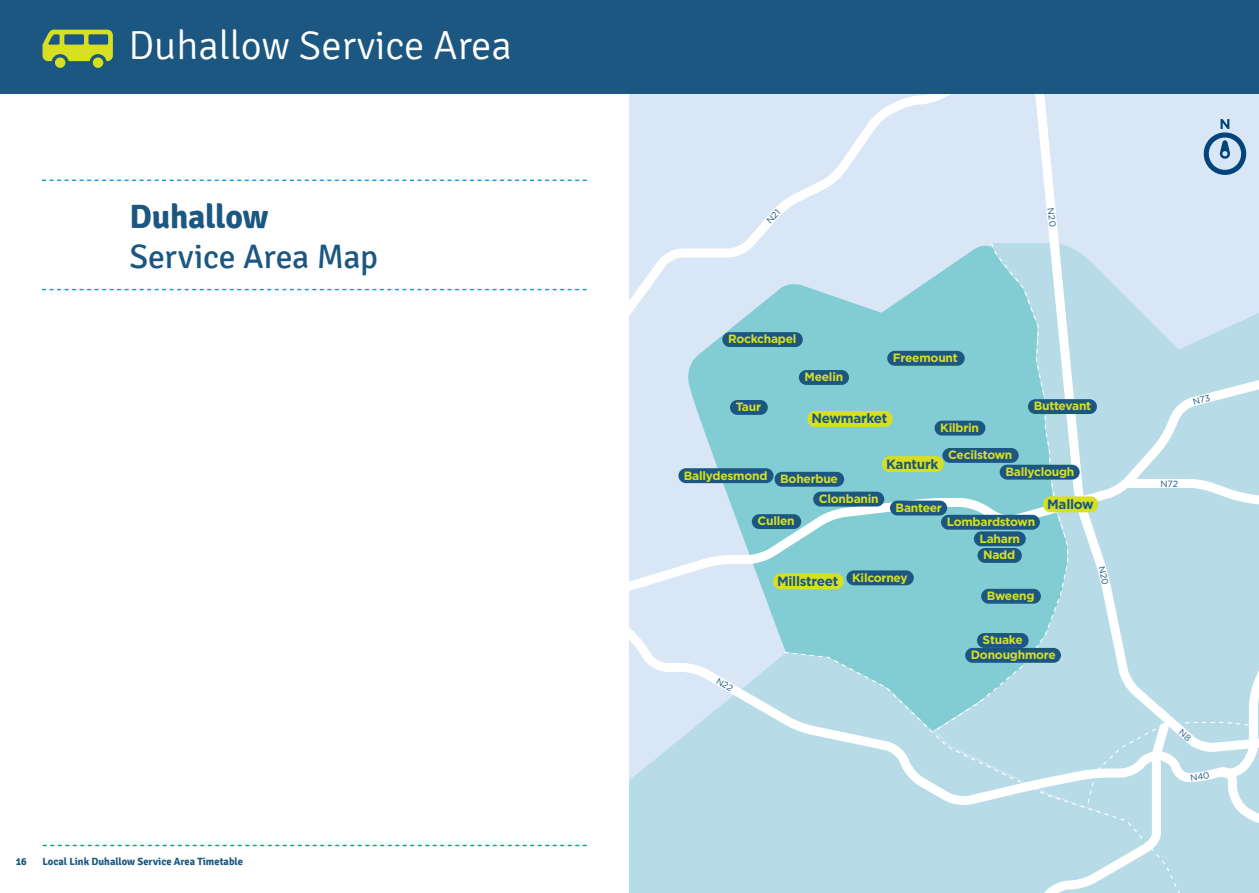
<style>
.page{position:relative;width:1259px;height:893px;background:#fff}
.page>*{position:absolute;margin:0;border:0;box-sizing:border-box;transform-origin:0 0}
.t1{font:300 40.5px "Signika";color:#fff}
.t2{font:33.75px "Signika";letter-spacing:-.01em;color:#1c5782}
.t3{font:700 33.75px "Signika";letter-spacing:-.01em;color:#1c5782}
.t4{font:700 13.5px "Gotham";letter-spacing:-.02em;color:#1c5782}
.t5{font:700 12px "Gotham";letter-spacing:-.02em;color:#d7df23}
.t6{font:700 10.5px "Signika";color:#1c5782}
.t7{font:9px "Gotham";color:#1c5782}
</style>
<div class="page">
<div style="left:0;top:0;width:1259px;height:94px;background:#1c5782"></div>
<svg style="left:43px;top:845px;width:543px;height:1px"></svg>
<svg style="left:43px;top:30px;width:70px;height:31px"></svg>
<div style="left:93px;top:57px;width:10px;height:11px;background:#d7df23;border-radius:50%"></div>
<div style="left:55px;top:57px;width:10px;height:11px;background:#d7df23;border-radius:50%"></div>
<svg style="left:43px;top:180px;width:543px;height:1px"></svg>
<svg style="left:43px;top:289px;width:543px;height:1px"></svg>
<svg style="left:629px;top:94px;width:397px;height:243px;background:#cce3f0"></svg>
<svg style="left:1026px;top:94px;width:233px;height:243px;background:#d3e5f3"></svg>
<svg style="left:629px;top:337px;width:630px;height:245px;background:#a3d7df"></svg>
<svg style="left:629px;top:582px;width:630px;height:254px;background:#b0dae5"></svg>
<div style="left:629px;top:751px;width:536px;height:142px;background:#b7dce8"></div>
<div style="left:1043px;top:496px;width:55px;height:16px;background:#d7df23;border-radius:7px"></div>
<div style="left:882px;top:456px;width:61px;height:16px;background:#d7df23;border-radius:7px"></div>
<div style="left:807px;top:411px;width:85px;height:16px;background:#d7df23;border-radius:7px"></div>
<div style="left:773px;top:573px;width:70px;height:16px;background:#d7df23;border-radius:7px"></div>
<div style="left:722px;top:332px;width:81px;height:15px;background:#1c5782;border-radius:7px"></div>
<div style="left:774px;top:472px;width:70px;height:15px;background:#1c5782;border-radius:7px"></div>
<div style="left:890px;top:501px;width:57px;height:14px;background:#1c5782;border-radius:7px"></div>
<div style="left:941px;top:515px;width:99px;height:15px;background:#1c5782;border-radius:7px"></div>
<div style="left:965px;top:648px;width:96px;height:15px;background:#1c5782;border-radius:7px"></div>
<div style="left:1028px;top:399px;width:69px;height:15px;background:#1c5782;border-radius:7px"></div>
<div style="left:887px;top:351px;width:77px;height:15px;background:#1c5782;border-radius:7px"></div>
<div style="left:934px;top:421px;width:51px;height:14px;background:#1c5782;border-radius:7px"></div>
<div style="left:999px;top:465px;width:80px;height:15px;background:#1c5782;border-radius:7px"></div>
<div style="left:977px;top:633px;width:51px;height:15px;background:#1c5782;border-radius:7px"></div>
<div style="left:977px;top:548px;width:45px;height:15px;background:#1c5782;border-radius:7px"></div>
<div style="left:942px;top:448px;width:76px;height:15px;background:#1c5782;border-radius:7px"></div>
<div style="left:813px;top:492px;width:71px;height:14px;background:#1c5782;border-radius:7px"></div>
<div style="left:799px;top:370px;width:50px;height:15px;background:#1c5782;border-radius:7px"></div>
<div style="left:730px;top:400px;width:38px;height:15px;background:#1c5782;border-radius:7px"></div>
<div style="left:678px;top:468px;width:95px;height:15px;background:#1c5782;border-radius:7px"></div>
<div style="left:752px;top:514px;width:49px;height:15px;background:#1c5782;border-radius:7px"></div>
<div style="left:981px;top:589px;width:60px;height:15px;background:#1c5782;border-radius:7px"></div>
<div style="left:846px;top:570px;width:67px;height:15px;background:#1c5782;border-radius:7px"></div>
<div style="left:974px;top:531px;width:51px;height:15px;background:#1c5782;border-radius:7px"></div>
<svg style="left:1131px;top:94px;width:128px;height:83px;background:#c8daed"></svg>
<svg style="left:766px;top:209px;width:14px;height:14px"></svg>
<svg style="left:716px;top:678px;width:17px;height:14px"></svg>
<svg style="left:1047px;top:209px;width:9px;height:18px"></svg>
<svg style="left:1193px;top:394px;width:17px;height:11px"></svg>
<svg style="left:1087px;top:474px;width:172px;height:330px;background:#c0e0ea"></svg>
<h1 class="t1" style="left:128px;top:24px;width:385px">Duhallow Service Area</h1>
<h2 class="t3" style="left:129px;top:196px;width:140px">Duhallow</h2>
<h2 class="t2" style="left:129px;top:238px;width:250px">Service Area Map</h2>
<p class="t6" style="left:16px;top:855px;width:13px">16</p>
<p class="t6" style="left:43px;top:855px;width:202px">Local Link Duhallow Service Area Timetable</p>
<p class="t5" style="left:728px;top:332px;width:70px">Rockchapel</p>
<p class="t5" style="left:735px;top:400px;width:27px">Taur</p>
<p class="t5" style="left:804px;top:370px;width:40px">Meelin</p>
<p class="t5" style="left:893px;top:351px;width:66px">Freemount</p>
<p class="t4" style="left:811px;top:411px;width:78px">Newmarket</p>
<p class="t5" style="left:940px;top:421px;width:40px">Kilbrin</p>
<p class="t5" style="left:1033px;top:399px;width:59px">Buttevant</p>
<p class="t5" style="left:684px;top:468px;width:85px">Ballydesmond</p>
<p class="t5" style="left:757px;top:514px;width:39px">Cullen</p>
<p class="t5" style="left:780px;top:472px;width:59px">Boherbue</p>
<p class="t5" style="left:819px;top:492px;width:61px">Clonbanin</p>
<p class="t4" style="left:886px;top:456px;width:54px">Kanturk</p>
<p class="t5" style="left:948px;top:448px;width:66px">Cecilstown</p>
<p class="t5" style="left:1005px;top:465px;width:70px">Ballyclough</p>
<p class="t5" style="left:895px;top:501px;width:48px">Banteer</p>
<p class="t5" style="left:946px;top:515px;width:90px">Lombardstown</p>
<p class="t5" style="left:979px;top:531px;width:42px">Laharn</p>
<p class="t5" style="left:983px;top:548px;width:34px">Nadd</p>
<p class="t4" style="left:1047px;top:496px;width:48px">Mallow</p>
<p class="t4" style="left:777px;top:573px;width:63px">Millstreet</p>
<p class="t5" style="left:852px;top:570px;width:57px">Kilcorney</p>
<p class="t5" style="left:987px;top:589px;width:49px">Bweeng</p>
<p class="t5" style="left:982px;top:633px;width:42px">Stuake</p>
<p class="t5" style="left:971px;top:648px;width:87px">Donoughmore</p>
<p class="t7" style="left:1160px;top:479px;width:19px">N72</p>
</div>
